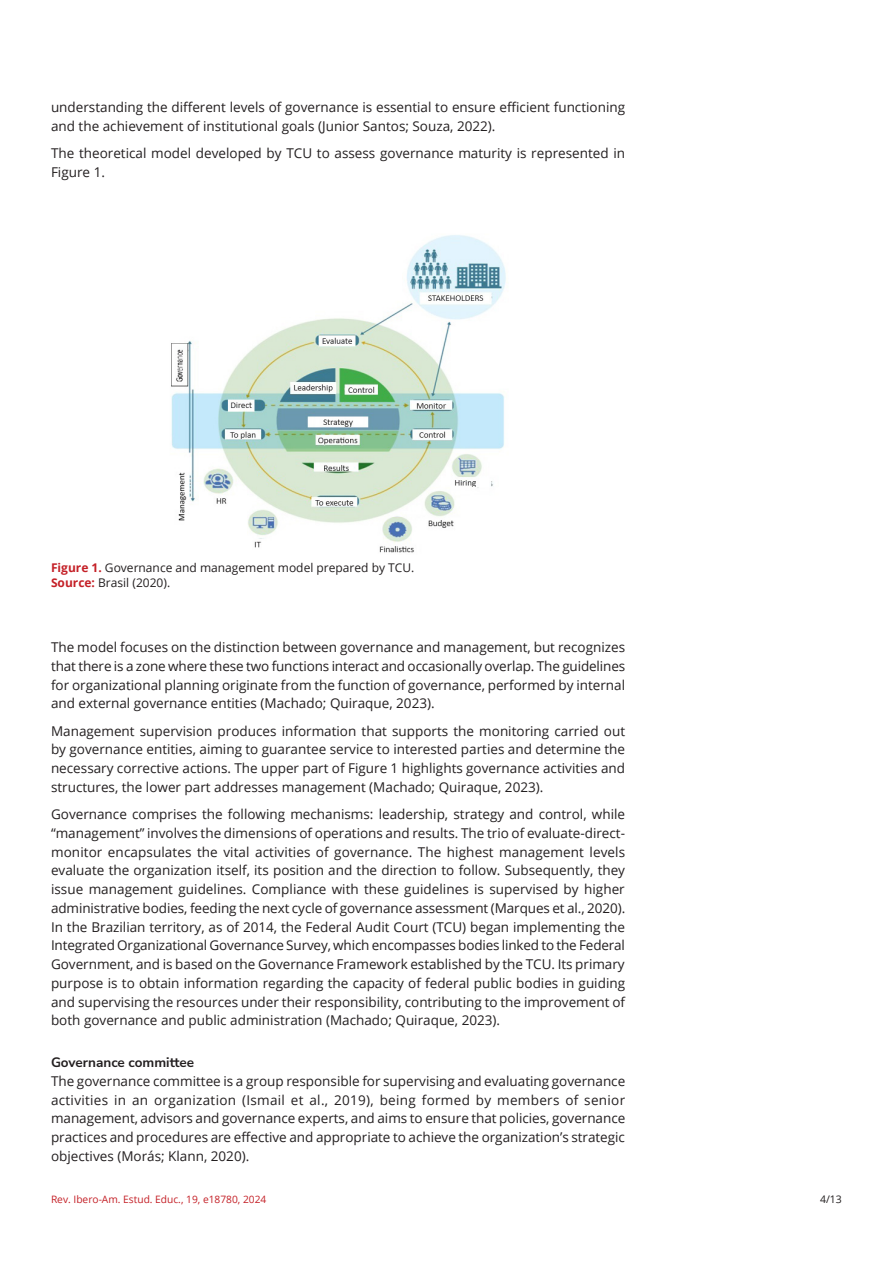
<style>
.page{position:relative;width:893px;height:1263px;background:#fff}
.page>*{position:absolute;margin:0;border:0;box-sizing:border-box;transform-origin:0 0}
.Paragraph{font:13.5px/18.8px "Open Sans";color:#231f20;text-align:justify}
.Heading2{font:700 13.5px "Nunito Sans";color:#231f20}
.FigureCaption{font:12px "Open Sans";color:#231f20}
.t1{font:10.5px "Open Sans";color:#231f20}
.t2{font:10.2px "Open Sans";color:#c42027}
.s1{font-weight:700;color:#c42027}
</style>
<div class="page">
<img style="left:171px;top:235px;width:335px;height:318px">
<p class="Paragraph" style="left:51px;top:98px;width:576px">understanding the different levels of governance is essential to ensure efficient functioning and the achievement of institutional goals (Junior Santos; Souza, 2022).</p>
<p class="Paragraph" style="left:51px;top:144px;width:576px">The theoretical model developed by TCU to assess governance maturity is represented in<br>Figure 1.</p>
<p class="FigureCaption" style="left:51px;top:560px;width:365px"><span class="s1">Figure 1.</span> Governance and management model prepared by TCU.</p>
<p class="FigureCaption" style="left:51px;top:574px;width:121px"><span class="s1">Source:</span> Brasil (2020).</p>
<p class="Paragraph" style="left:51px;top:637px;width:576px">The model focuses on the distinction between governance and management, but recognizes that there is a zone where these two functions interact and occasionally overlap. The guidelines for organizational planning originate from the function of governance, performed by internal and external governance entities (Machado; Quiraque, 2023).</p>
<p class="Paragraph" style="left:51px;top:721px;width:576px">Management supervision produces information that supports the monitoring carried out by governance entities, aiming to guarantee service to interested parties and determine the necessary corrective actions. The upper part of Figure 1 highlights governance activities and structures, the lower part addresses management (Machado; Quiraque, 2023).</p>
<p class="Paragraph" style="left:51px;top:804px;width:576px">Governance comprises the following mechanisms: leadership, strategy and control, while “management” involves the dimensions of operations and results. The trio of evaluate-direct&shy;monitor encapsulates the vital activities of governance. The highest management levels evaluate the organization itself, its position and the direction to follow. Subsequently, they issue management guidelines. Compliance with these guidelines is supervised by higher administrative bodies, feeding the next cycle of governance assessment (Marques et al., 2020).<br>In the Brazilian territory, as of 2014, the Federal Audit Court (TCU) began implementing the Integrated Organizational Governance Survey, which encompasses bodies linked to the Federal Government, and is based on the Governance Framework established by the TCU. Its primary purpose is to obtain information regarding the capacity of federal public bodies in guiding and supervising the resources under their responsibility, contributing to the improvement of both governance and public administration (Machado; Quiraque, 2023).</p>
<p class="Heading2" style="left:51px;top:1053px;width:145px">Governance committee</p>
<p class="Paragraph" style="left:51px;top:1071px;width:576px">The governance committee is a group responsible for supervising and evaluating governance activities in an organization (Ismail et al., 2019), being formed by members of senior management, advisors and governance experts, and aims to ensure that policies, governance practices and procedures are effective and appropriate to achieve the organization’s strategic objectives (Morás; Klann, 2020).</p>
<p class="t2" style="left:51px;top:1193px;width:217px">Rev. Ibero-Am. Estud. Educ., 19, e18780, 2024</p>
<p class="t1" style="left:820px;top:1192px;width:23px">4/13</p>
</div>
